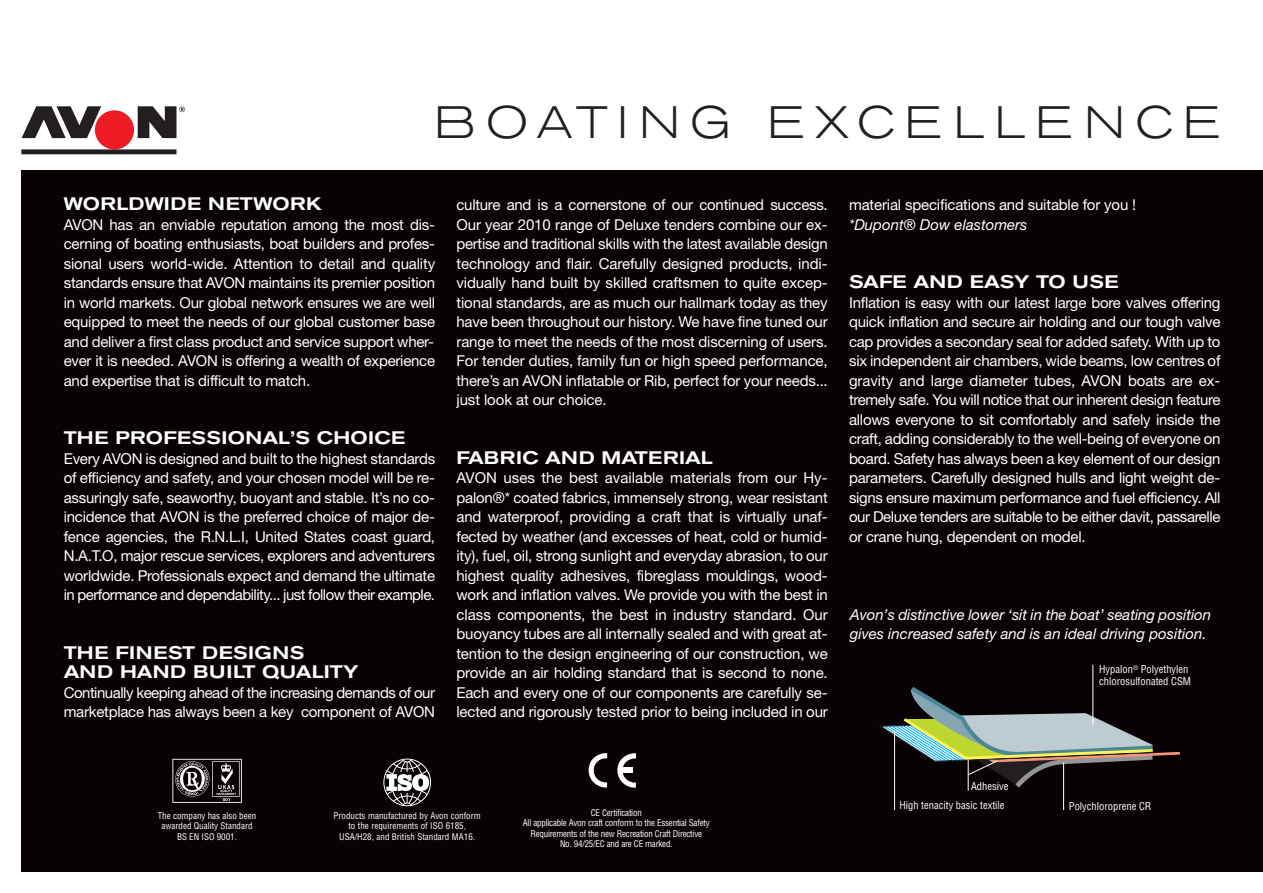
<style>
.page{position:relative;width:1263px;height:893px;background:#fff}
.page>*{position:absolute;margin:0;border:0;box-sizing:border-box;transform-origin:0 0}
.t1{font:300 expanded 45px "Akzidenz Grotesk BE";letter-spacing:.24em;color:#231f20}
.t2{font:500 expanded 18px/19.5px "Akzidenz Grotesk BE";letter-spacing:.02em;color:#fff}
.t3{font:500 expanded 18px "Akzidenz Grotesk BE";color:#fff}
.t4{font:15px/19.5px "Helvetica Neue";letter-spacing:-.015em;color:#fff;text-align:justify}
.t5{font:italic 15px/19.5px "Helvetica Neue";color:#fff}
.t6{font:15px/19.5px "Helvetica Neue";letter-spacing:-.035em;color:#fff}
.t7{font:condensed 10.5px/12.6px "Helvetica";color:#fff}
.t8{font:condensed 9px/10.5px "Helvetica";color:#fff;text-align:center}
.t9{font:condensed 9px/10.5px "Helvetica";letter-spacing:-.025em;color:#fff;text-align:center}
</style>
<div class="page">
<div style="left:21px;top:170px;width:1242px;height:702px;background:#090204"></div>
<div style="left:95px;top:110px;width:39px;height:39px;background:#ed1c24;border-radius:50%"></div>
<svg style="left:22px;top:106px;width:79px;height:32px"></svg>
<div style="left:21px;top:149px;width:155px;height:5px;background:#231f20"></div>
<svg style="left:138px;top:106px;width:47px;height:32px"></svg>
<img style="left:172px;top:758px;width:70px;height:45px">
<div style="left:384px;top:759px;width:47px;height:47px;border:1px solid #fff;border-radius:50%"></div>
<svg style="left:386px;top:759px;width:43px;height:47px"></svg>
<svg style="left:589px;top:753px;width:18px;height:34px"></svg>
<svg style="left:617px;top:753px;width:19px;height:35px"></svg>
<hr style="left:894px;top:732px;width:1px;height:78px;background:#fff">
<hr style="left:1063px;top:763px;width:1px;height:47px;background:#fff">
<hr style="left:1092px;top:665px;width:1px;height:60px;background:#fff">
<svg style="left:879px;top:683px;width:301px;height:110px"></svg>
<h1 class="t1" style="left:434px;top:106px;width:787px">BOATING EXCELLENCE</h1>
<p class="t2" style="left:64px;top:196px;width:259px">WORLDWIDE NETWORK</p>
<p class="t4" style="left:64px;top:216px;width:373px">AVON has an enviable reputation among the most dis&shy;cerning of boating enthusiasts, boat builders and profes&shy;sional users world-wide. Attention to detail and quality standards ensure that AVON maintains its premier position in world markets. Our global network ensures we are well equipped to meet the needs of our global customer base and deliver a first class product and service support wher&shy;ever it is needed. AVON is offering a wealth of experience and expertise that is difficult to match.</p>
<p class="t2" style="left:64px;top:430px;width:343px">THE PROFESSIONAL’S CHOICE</p>
<p class="t4" style="left:64px;top:450px;width:373px">Every AVON is designed and built to the highest standards of efficiency and safety, and your chosen model will be re&shy;assuringly safe, seaworthy, buoyant and stable. It’s no co&shy;incidence that AVON is the preferred choice of major de&shy;fence agencies, the R.N.L.I, United States coast guard, N.A.T.O, major rescue services, explorers and adventurers worldwide. Professionals expect and demand the ultimate in performance and dependability... just follow their example.</p>
<p class="t2" style="left:64px;top:644px;width:296px">THE FINEST DESIGNS<br>AND HAND BUILT QUALITY</p>
<p class="t6" style="left:64px;top:684px;width:373px">Continually keeping ahead of the increasing demands of our marketplace has always been a key component of AVON</p>
<p class="t4" style="left:456px;top:196px;width:373px">culture and is a cornerstone of our continued success.<br>Our year 2010 range of Deluxe tenders combine our ex&shy;pertise and traditional skills with the latest available design technology and flair. Carefully designed products, indi&shy;vidually hand built by skilled craftsmen to quite excep&shy;tional standards, are as much our hallmark today as they have been throughout our history. We have fine tuned our range to meet the needs of the most discerning of users.<br>For tender duties, family fun or high speed performance, there’s an AVON inflatable or Rib, perfect for your needs... just look at our choice.</p>
<p class="t3" style="left:456px;top:451px;width:258px">FABRIC AND MATERIAL</p>
<p class="t4" style="left:456px;top:469px;width:373px">AVON uses the best available materials from our Hy&shy;palon®* coated fabrics, immensely strong, wear resistant and waterproof, providing a craft that is virtually unaf&shy;fected by weather (and excesses of heat, cold or humid&shy;ity), fuel, oil, strong sunlight and everyday abrasion, to our highest quality adhesives, fibreglass mouldings, wood&shy;work and inflation valves. We provide you with the best in class components, the best in industry standard. Our buoyancy tubes are all internally sealed and with great at&shy;tention to the design engineering of our construction, we provide an air holding standard that is second to none.<br>Each and every one of our components are carefully se&shy;lected and rigorously tested prior to being included in our</p>
<p class="t4" style="left:849px;top:196px;width:288px">material specifications and suitable for you !</p>
<p class="t5" style="left:849px;top:216px;width:180px">*Dupont® Dow elastomers</p>
<p class="t3" style="left:849px;top:275px;width:271px">SAFE AND EASY TO USE</p>
<p class="t4" style="left:849px;top:294px;width:373px">Inflation is easy with our latest large bore valves offering quick inflation and secure air holding and our tough valve cap provides a secondary seal for added safety. With up to six independent air chambers, wide beams, low centres of gravity and large diameter tubes, AVON boats are ex&shy;tremely safe. You will notice that our inherent design feature allows everyone to sit comfortably and safely inside the craft, adding considerably to the well-being of everyone on board. Safety has always been a key element of our design parameters. Carefully designed hulls and light weight de&shy;signs ensure maximum performance and fuel efficiency. All our Deluxe tenders are suitable to be either davit, passarelle or crane hung, dependent on model.</p>
<p class="t5" style="left:850px;top:606px;width:363px">Avon’s distinctive lower ‘sit in the boat’ seating position gives increased safety and is an ideal driving position.</p>
<p class="t7" style="left:1099px;top:663px;width:93px">Hypalon<sup>®</sup> Polyethylen chlorosulfonated CSM</p>
<p class="t8" style="left:158px;top:811px;width:100px">The company has also been awarded Quality Standard<br>BS EN ISO 9001.</p>
<p class="t8" style="left:334px;top:811px;width:149px">Products manufactured by Avon conform to the requirements of ISO 6185,<br>USA/H28, and British Standard MA16.</p>
<p class="t9" style="left:523px;top:808px;width:188px">CE Certification<br>All applicable Avon craft conform to the Essential Safety Requirements of the new Recreation Craft Directive<br>No. 94/25/EC and are CE marked.</p>
<p class="t7" style="left:899px;top:777px;width:110px;line-height:19.4px;text-indent:72px">Adhesive<br>High tenacity basic textile</p>
<p class="t7" style="left:1069px;top:800px;width:84px">Polychloroprene CR</p>
</div>
